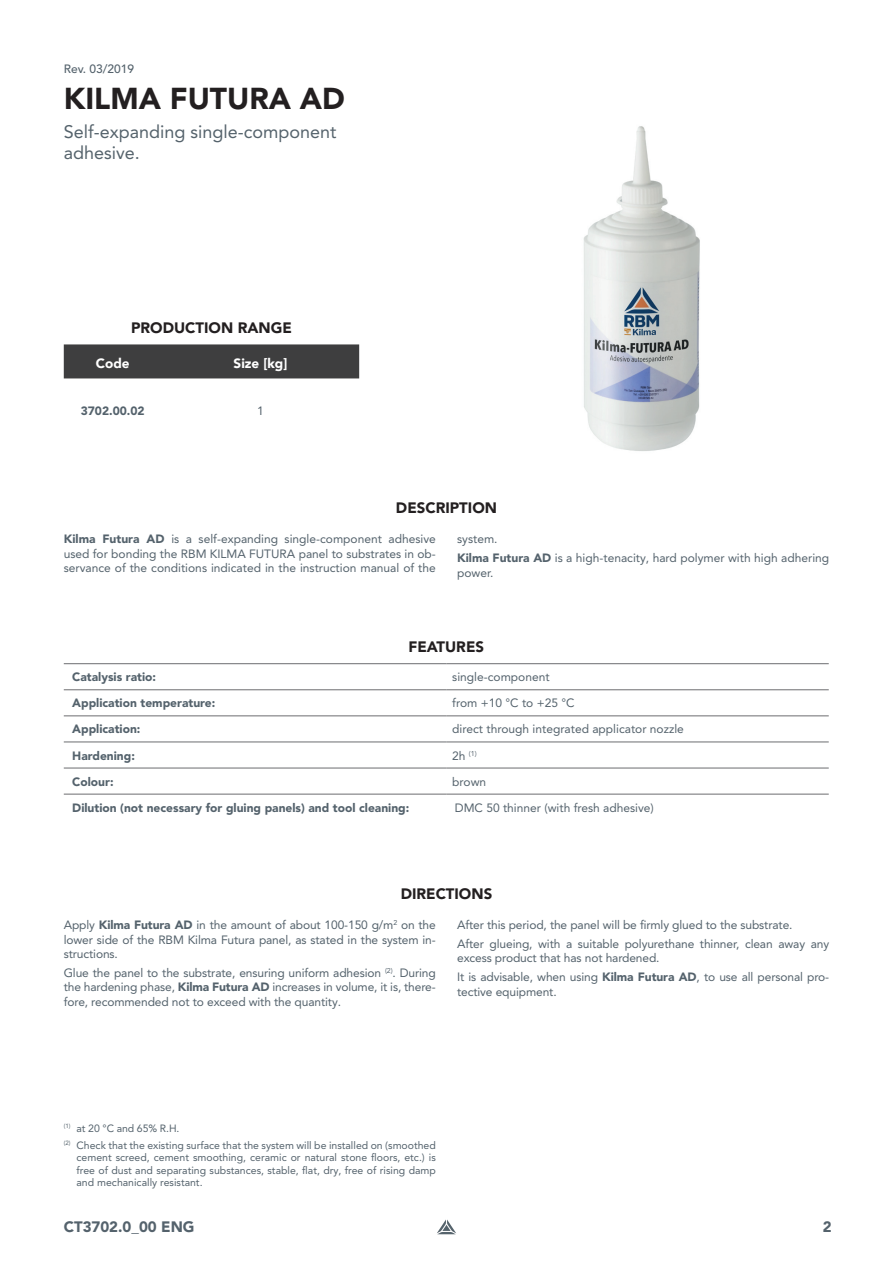
<style>
.page{position:relative;width:893px;height:1263px;background:#fff}
.page>*{position:absolute;margin:0;border:0;box-sizing:border-box;transform-origin:0 0}
.t1{font:900 30px "Avenir LT Pro";color:#231f20}
.t2{font:18px/21px "Avenir LT Pro";color:#55636c}
.t3{font:900 15px "Avenir LT Pro";color:#231f20}
.t4{font:900 15px "Avenir LT Pro";color:#54626c}
.t5{font:900 13.5px "Avenir";color:#fff}
.t6{font:12px/14.4px "Avenir LT Pro";letter-spacing:-.01em;color:#54626c;text-align:justify}
.t7{font:900 12px "Avenir LT Pro";color:#54626c}
.t8{font:500 12px "Avenir LT Pro";color:#54626c}
.t9{font:10.5px/12.6px "Avenir LT Pro";color:#54626c}
.t10{font:7.05px "Avenir LT Pro";color:#54626c}
.s1{font-weight:900}
.s2{font-size:12px}
</style>
<div class="page">
<svg style="left:437px;top:1219px;width:19px;height:15px"></svg>
<img style="left:583px;top:126px;width:117px;height:325px">
<div style="left:64px;top:344px;width:295px;height:34px;background:#3e3e3f"></div>
<hr style="left:64px;top:663px;width:382px;height:1px;background:#6c6d70">
<hr style="left:446px;top:663px;width:383px;height:1px;background:#6c6d70">
<hr style="left:64px;top:689px;width:382px;height:1px;background:#6c6d70">
<hr style="left:446px;top:689px;width:383px;height:1px;background:#6c6d70">
<hr style="left:64px;top:716px;width:382px;height:1px;background:#6c6d70">
<hr style="left:446px;top:716px;width:383px;height:1px;background:#6c6d70">
<hr style="left:64px;top:742px;width:382px;height:1px;background:#6c6d70">
<hr style="left:446px;top:742px;width:383px;height:1px;background:#6c6d70">
<hr style="left:64px;top:768px;width:382px;height:1px;background:#6c6d70">
<hr style="left:446px;top:768px;width:383px;height:1px;background:#6c6d70">
<hr style="left:64px;top:794px;width:382px;height:1px;background:#6c6d70">
<hr style="left:446px;top:794px;width:383px;height:1px;background:#6c6d70">
<p class="t8" style="left:64px;top:62px;width:72px">Rev. 03/2019</p>
<h1 class="t1" style="left:64px;top:80px;width:283px">KILMA FUTURA AD</h1>
<h2 class="t2" style="left:64px;top:121px;width:274px">Self-expanding single-component adhesive.</h2>
<p class="t3" style="left:131px;top:319px;width:162px">PRODUCTION RANGE</p>
<p class="t5" style="left:96px;top:352px;width:35px">Code</p>
<p class="t5" style="left:234px;top:352px;width:55px">Size [kg]</p>
<p class="t7" style="left:81px;top:403px;width:65px">3702.00.02</p>
<p class="t6" style="left:257px;top:403px;width:8px">1</p>
<p class="t3" style="left:396px;top:499px;width:103px">DESCRIPTION</p>
<p class="t6" style="left:64px;top:532px;width:374px"><span class="s1">Kilma Futura AD</span> is a self-expanding single-component adhesive used for bonding the RBM KILMA FUTURA panel to substrates in ob&shy;servance of the conditions indicated in the instruction manual of the</p>
<p class="t6" style="left:457px;top:530px;width:374px;line-height:18.6px">system.<br><span class="s1">Kilma Futura AD</span> is a high-tenacity, hard polymer with high adhering</p>
<p class="t6" style="left:457px;top:565px;width:38px">power.</p>
<p class="t3" style="left:408px;top:638px;width:77px">FEATURES</p>
<p class="t7" style="left:72px;top:670px;width:85px">Catalysis ratio:</p>
<p class="t6" style="left:452px;top:670px;width:99px">single-component</p>
<p class="t7" style="left:72px;top:696px;width:145px">Application temperature:</p>
<p class="t6" style="left:452px;top:696px;width:124px">from +10 °C to +25 °C</p>
<p class="t7" style="left:72px;top:722px;width:70px">Application:</p>
<p class="t6" style="left:452px;top:722px;width:233px">direct through integrated applicator nozzle</p>
<p class="t7" style="left:72px;top:748px;width:64px">Hardening:</p>
<p class="t10" style="left:452px;top:749px;width:26px"><span class="s2">2h</span> (1)</p>
<p class="t7" style="left:72px;top:774px;width:43px">Colour:</p>
<p class="t6" style="left:452px;top:774px;width:36px">brown</p>
<p class="t7" style="left:72px;top:800px;width:339px">Dilution (not necessary for gluing panels) and tool cleaning:</p>
<p class="t6" style="left:455px;top:800px;width:201px">DMC 50 thinner (with fresh adhesive)</p>
<p class="t3" style="left:401px;top:885px;width:93px">DIRECTIONS</p>
<p class="t6" style="left:64px;top:918px;width:374px">Apply <span class="s1">Kilma Futura AD</span> in the amount of about 100-150 g/m<sup>2</sup> on the lower side of the RBM Kilma Futura panel, as stated in the system in&shy;structions.</p>
<p class="t6" style="left:64px;top:965px;width:374px">Glue the panel to the substrate, ensuring uniform adhesion <sup>(2)</sup>. During the hardening phase, <span class="s1">Kilma Futura AD</span> increases in volume, it is, there&shy;fore, recommended not to exceed with the quantity.</p>
<p class="t6" style="left:457px;top:916px;width:374px;line-height:18.6px">After this period, the panel will be firmly glued to the substrate.<br>After glueing, with a suitable polyurethane thinner, clean away any</p>
<p class="t6" style="left:457px;top:949px;width:374px;line-height:18.6px">excess product that has not hardened.<br>It is advisable, when using <span class="s1">Kilma Futura AD</span>, to use all personal pro-</p>
<p class="t6" style="left:457px;top:984px;width:101px">tective equipment.</p>
<p class="t9" style="left:64px;top:1120px;width:374px;line-height:16.8px"><sup>(1)</sup> at 20 °C and 65% R.H.<br><sup>(2)</sup> Check that the existing surface that the system will be installed on (smoothed</p>
<p class="t9" style="left:77px;top:1151px;width:361px;text-align:justify">cement screed, cement smoothing, ceramic or natural stone floors, etc.) is free of dust and separating substances, stable, flat, dry, free of rising damp and mechanically resistant.</p>
<p class="t4" style="left:64px;top:1218px;width:132px">CT3702.0_00 ENG</p>
<p class="t4" style="left:823px;top:1218px;width:10px">2</p>
</div>
